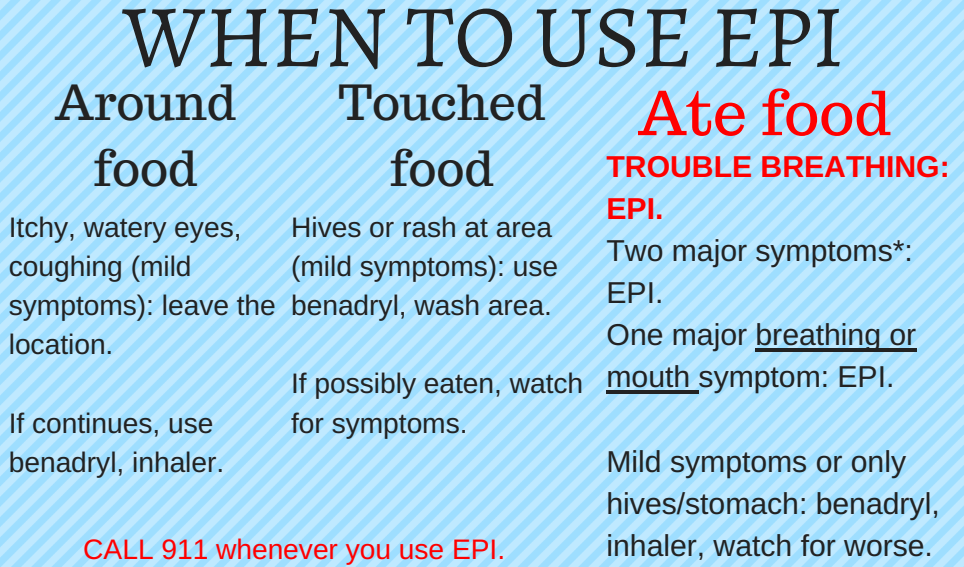
<style>
.page{position:relative;width:964px;height:567px;background:#fff}
.page>*{position:absolute;margin:0;border:0;box-sizing:border-box;transform-origin:0 0}
.t1{font:88.8px "Alegreya SC";color:#222}
.t2{font:60.4px "Trocchi";color:#f00}
.t3{font:48.4px/66px "Trocchi";color:#222;text-align:center}
.t4{font:30.4px/42px "Arimo";color:#222}
.t5{font:700 30.4px/42px "Arimo";color:#f00}
.t6{font:28px/39.2px "Arimo";color:#222}
.t7{font:28px "Arimo";color:#f00}
</style>
<div class="page">
<img style="left:0;top:0;width:964px;height:567px">
<hr style="left:755px;top:348px;width:17px;height:3px;background:#222">
<svg style="left:772px;top:348px;width:10px;height:3px"></svg>
<hr style="left:782px;top:348px;width:17px;height:3px;background:#222">
<hr style="left:799px;top:348px;width:17px;height:3px;background:#222">
<svg style="left:816px;top:348px;width:8px;height:3px"></svg>
<hr style="left:824px;top:348px;width:17px;height:3px;background:#222">
<svg style="left:841px;top:348px;width:6px;height:3px"></svg>
<hr style="left:847px;top:348px;width:17px;height:3px;background:#222">
<hr style="left:864px;top:348px;width:17px;height:3px;background:#222">
<svg style="left:881px;top:348px;width:8px;height:3px"></svg>
<hr style="left:889px;top:348px;width:17px;height:3px;background:#222">
<svg style="left:906px;top:348px;width:10px;height:3px"></svg>
<hr style="left:606px;top:390px;width:26px;height:3px;background:#222">
<hr style="left:632px;top:390px;width:16px;height:3px;background:#222">
<hr style="left:648px;top:390px;width:17px;height:3px;background:#222">
<svg style="left:665px;top:390px;width:8px;height:3px"></svg>
<hr style="left:673px;top:390px;width:17px;height:3px;background:#222">
<svg style="left:690px;top:390px;width:8px;height:3px"></svg>
<h1 class="t1" style="left:123px;top:-24px;width:723px">WHEN TO USE EPI</h1>
<h3 class="t3" style="left:55px;top:69px;width:183px">Around food</h3>
<h3 class="t3" style="left:338px;top:69px;width:208px">Touched food</h3>
<h2 class="t2" style="left:638px;top:74px;width:254px">Ate food</h2>
<p class="t5" style="left:606px;top:146px;width:345px">TROUBLE BREATHING:<br>EPI.</p>
<p class="t4" style="left:606px;top:230px;width:311px">Two major symptoms*:<br>EPI.<br>One major breathing or mouth symptom: EPI.</p>
<p class="t6" style="left:9px;top:208px;width:269px">Itchy, watery eyes, coughing (mild symptoms): leave the location.</p>
<p class="t6" style="left:291px;top:208px;width:269px">Hives or rash at area (mild symptoms): use benadryl, wash area.</p>
<p class="t6" style="left:291px;top:364px;width:294px">If possibly eaten, watch for symptoms.</p>
<p class="t6" style="left:9px;top:403px;width:217px">If continues, use benadryl, inhaler.</p>
<p class="t4" style="left:606px;top:440px;width:335px">Mild symptoms or only hives/stomach: benadryl, inhaler, watch for worse.</p>
<p class="t7" style="left:83px;top:533px;width:423px">CALL 911 whenever you use EPI.</p>
</div>
